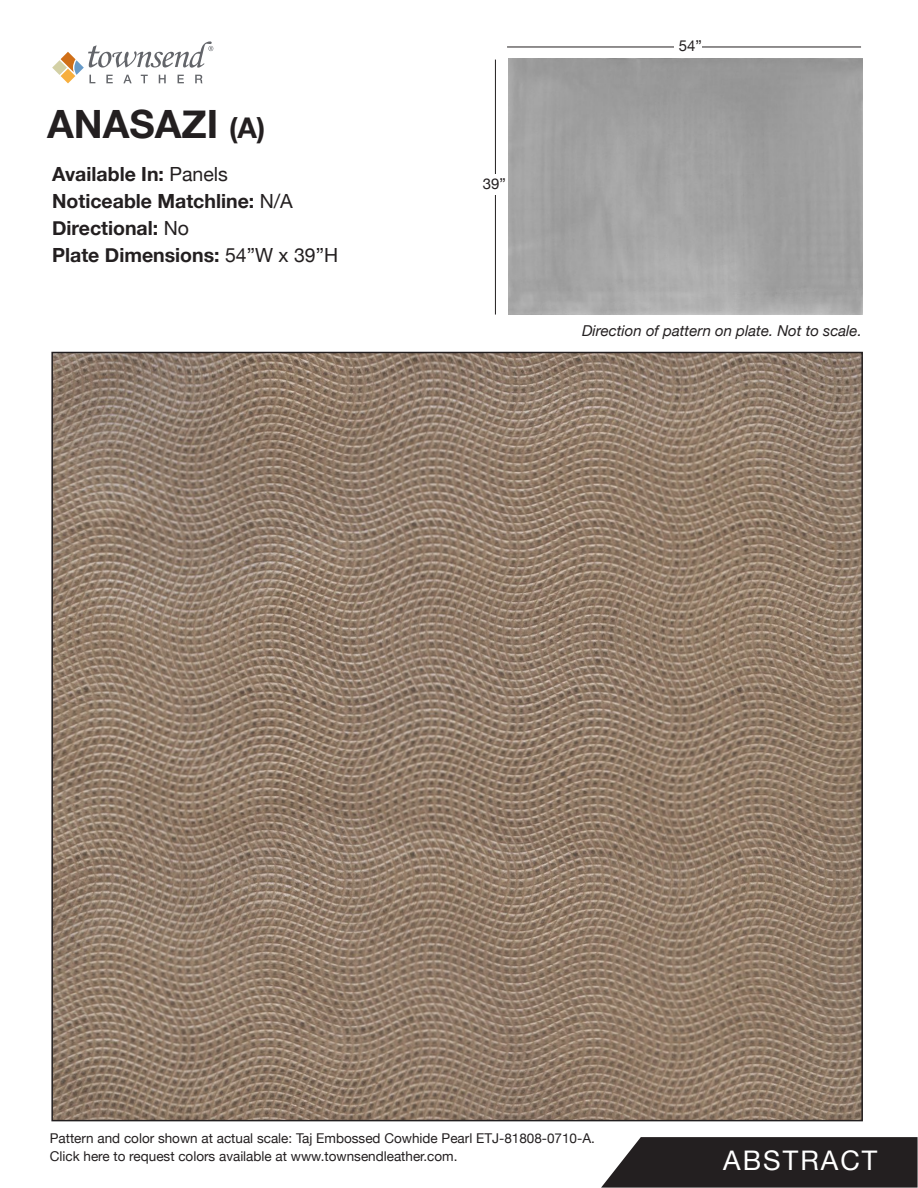
<style>
.page{position:relative;width:918px;height:1188px;background:#fff}
.page>*{position:absolute;margin:0;border:0;box-sizing:border-box;transform-origin:0 0}
.t1{font:700 39px "Helvetica Neue";color:#231f20}
.t2{font:27px "Helvetica Neue";letter-spacing:.075em;color:#fff}
.t3{font:700 19.5px/27px "Helvetica Neue";color:#231f20}
.t4{font:italic 15px "Helvetica Neue";color:#231f20}
.t5{font:15px "Helvetica Neue";color:#231f20}
.t6{font:13.5px/18px "Helvetica Neue";color:#231f20}
.s1{font-size:28.5px}
.s2{font-weight:400}
</style>
<div class="page">
<img style="left:54px;top:355px;width:806px;height:763px">
<svg style="left:601px;top:1137px;width:317px;height:51px;background:#332f30"></svg>
<svg style="left:52px;top:41px;width:161px;height:42px"></svg>
<hr style="left:507px;top:47px;width:354px;height:1px;background:#231f20">
<div style="left:674px;top:38px;width:28px;height:14px;background:#fff"></div>
<hr style="left:495px;top:60px;width:1px;height:255px;background:#231f20">
<div style="left:491px;top:175px;width:19px;height:20px;background:#fff"></div>
<h1 class="t1" style="left:47px;top:93px;width:220px">ANASAZI <span class="s1">(A)</span></h1>
<h3 class="t3" style="left:52px;top:161px;width:287px">Available In: <span class="s2">Panels<br></span>Noticeable Matchline: <span class="s2">N/A<br></span>Directional: <span class="s2">No<br></span>Plate Dimensions: <span class="s2">54”W x 39”H</span></h3>
<p class="t5" style="left:483px;top:173px;width:25px">39”</p>
<p class="t5" style="left:679px;top:35px;width:25px">54”</p>
<p class="t4" style="left:582px;top:320px;width:281px">Direction of pattern on plate. Not to scale.</p>
<p class="t6" style="left:50px;top:1130px;width:547px">Pattern and color shown at actual scale: Taj Embossed Cowhide Pearl ETJ-81808-0710-A.<br>Click here to request colors available at www.townsendleather.com.</p>
<h2 class="t2" style="left:723px;top:1141px;width:156px">ABSTRACT</h2>
</div>
